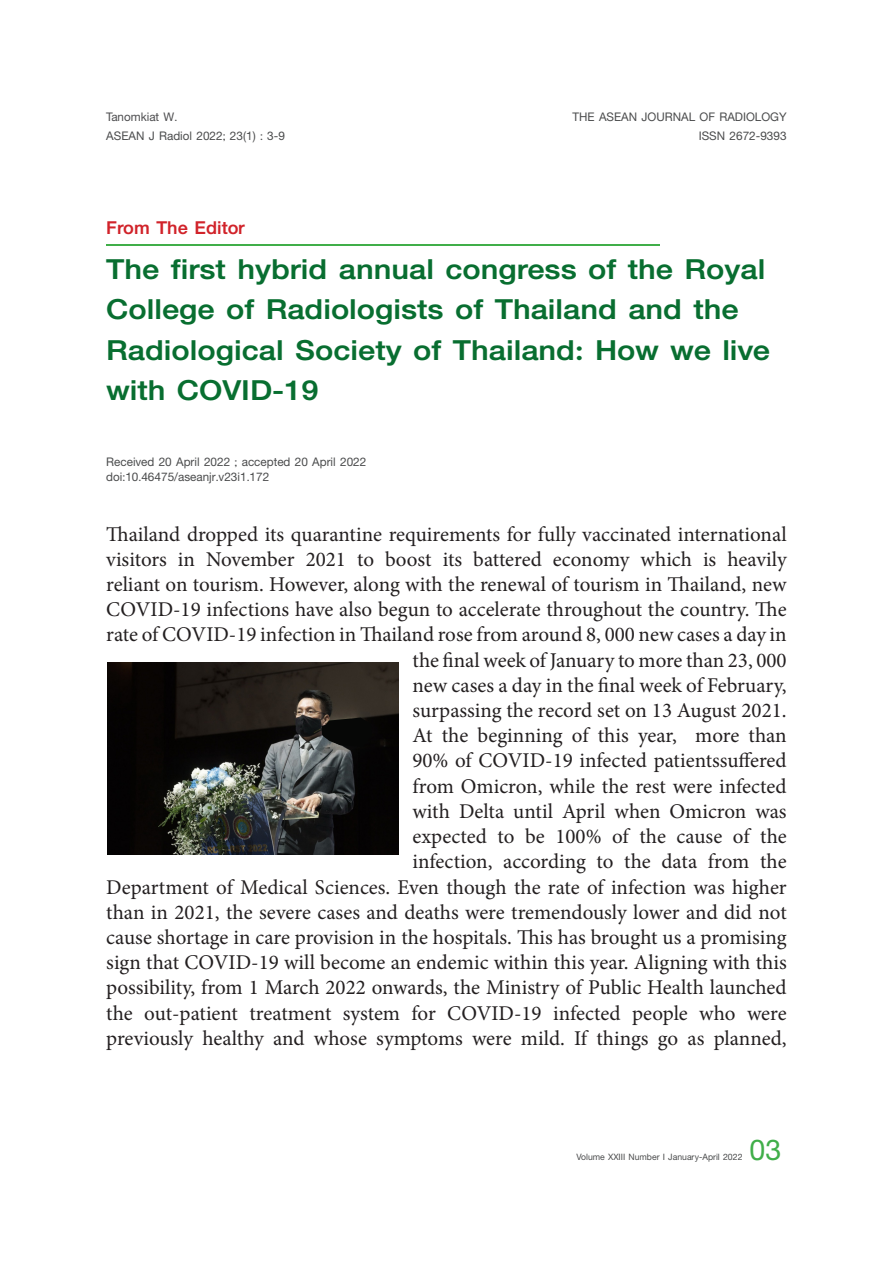
<style>
.page{position:relative;width:893px;height:1263px;background:#fff}
.page>*{position:absolute;margin:0;border:0;box-sizing:border-box;transform-origin:0 0}
.t1{font:700 43.5px "PSL Kanda Pro";color:#40ae49}
.t2{font:42px/40.5px "PSL Kanda Modern Extra Pro";color:#086e30;scale:1.09 1}
.t3{font:27px "PSL Kanda Modern Extra Pro";color:#d1232a}
.t4{font:21px/25.2px "Minion Pro";color:#231f20;text-align:right}
.t5{font:700 18px/15px "PSL Kanda Pro";color:#4b4c4d}
.t6{font:700 18px "PSL Kanda Pro";color:#4d4d4f}
.t7{font:700 13.35px "PSL Kanda Pro";color:#4b4c4d}
</style>
<div class="page">
<hr style="left:106px;top:244px;width:553px;height:2px;background:#40ae49">
<img style="left:107px;top:662px;width:291px;height:193px">
<svg style="left:321px;top:718px;width:51px;height:28px"></svg>
<p class="t6" style="left:106px;top:107px;width:72px">Tanomkiat W.</p>
<p class="t5" style="left:106px;top:128px;width:180px">ASEAN J Radiol 2022; 23(1) : 3-9</p>
<p class="t5" style="left:572px;top:109px;width:216px">THE ASEAN JOURNAL OF RADIOLOGY</p>
<p class="t5" style="left:699px;top:128px;width:89px">ISSN 2672-9393</p>
<p class="t3" style="left:106px;top:213px;width:140px">From The Editor</p>
<h2 class="t2" style="left:106px;top:248px;width:610px">The first hybrid annual congress of the Royal College of Radiologists of Thailand and the Radiological Society of Thailand: How we live with COVID-19</h2>
<p class="t5" style="left:106px;top:454px;width:262px">Received 20 April 2022 ; accepted 20 April 2022 doi:10.46475/aseanjr.v23i1.172</p>
<p class="t4" style="left:106px;top:521px;width:682px">Thailand dropped its quarantine requirements for fully vaccinated international visitors in November 2021 to boost its battered economy which is heavily reliant on tourism. However, along with the renewal of tourism in Thailand, new COVID-19 infections have also begun to accelerate throughout the country. The rate of COVID-19 infection in Thailand rose from around 8, 000 new cases a day in the final week of January to more than 23, 000<br>new cases a day in the final week of February,<br>surpassing the record set on 13 August 2021.<br>At the beginning of this year, more than<br>90% of COVID-19 infected patientssuffered<br>from Omicron, while the rest were infected<br>with Delta until April when Omicron was<br>expected to be 100% of the cause of the<br>infection, according to the data from the<br>Department of Medical Sciences. Even though the rate of infection was higher than in 2021, the severe cases and deaths were tremendously lower and did not cause shortage in care provision in the hospitals. This has brought us a promising sign that COVID-19 will become an endemic within this year. Aligning with this possibility, from 1 March 2022 onwards, the Ministry of Public Health launched the out-patient treatment system for COVID-19 infected people who were previously healthy and whose symptoms were mild. If things go as planned,</p>
<p class="t7" style="left:576px;top:1149px;width:168px">Volume XXIII Number I January-April 2022</p>
<h1 class="t1" style="left:749px;top:1125px;width:33px">03</h1>
</div>
